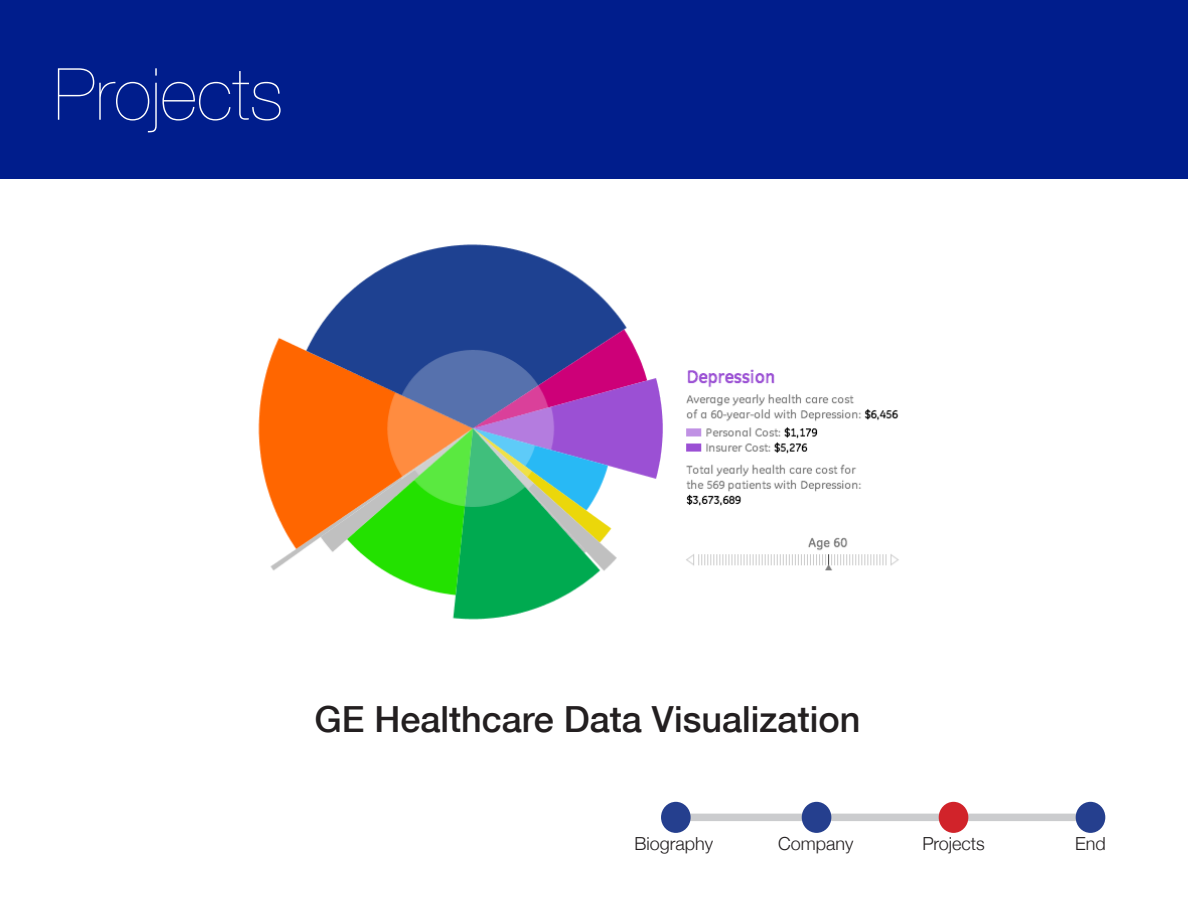
<style>
.page{position:relative;width:1188px;height:918px;background:#fff}
.page>*{position:absolute;margin:0;border:0;box-sizing:border-box;transform-origin:0 0}
.t1{font:200 72px "Helvetica Neue";color:#fff}
.t2{font:500 36px "Helvetica Neue";color:#231f20}
.t3{font:300 18px "Helvetica Neue";color:#231f20}
</style>
<div class="page">
<div style="left:0;top:0;width:1188px;height:179px;background:#001d8c"></div>
<div style="left:676px;top:814px;width:415px;height:7px;background:#cbccce"></div>
<div style="left:661px;top:802px;width:30px;height:31px;background:#253f8e;border-radius:50%"></div>
<div style="left:802px;top:802px;width:29px;height:31px;background:#253f8e;border-radius:50%"></div>
<div style="left:939px;top:802px;width:29px;height:31px;background:#d1232a;border-radius:50%"></div>
<div style="left:1076px;top:802px;width:29px;height:31px;background:#253f8e;border-radius:50%"></div>
<img style="left:258px;top:244px;width:641px;height:376px">
<p class="t1" style="left:54px;top:53px;width:231px">Projects</p>
<p class="t2" style="left:314px;top:697px;width:547px">GE Healthcare Data Visualization</p>
<p class="t3" style="left:634px;top:833px;width:80px">Biography</p>
<p class="t3" style="left:778px;top:833px;width:77px">Company</p>
<p class="t3" style="left:922px;top:833px;width:64px">Projects</p>
<p class="t3" style="left:1075px;top:833px;width:32px">End</p>
</div>
